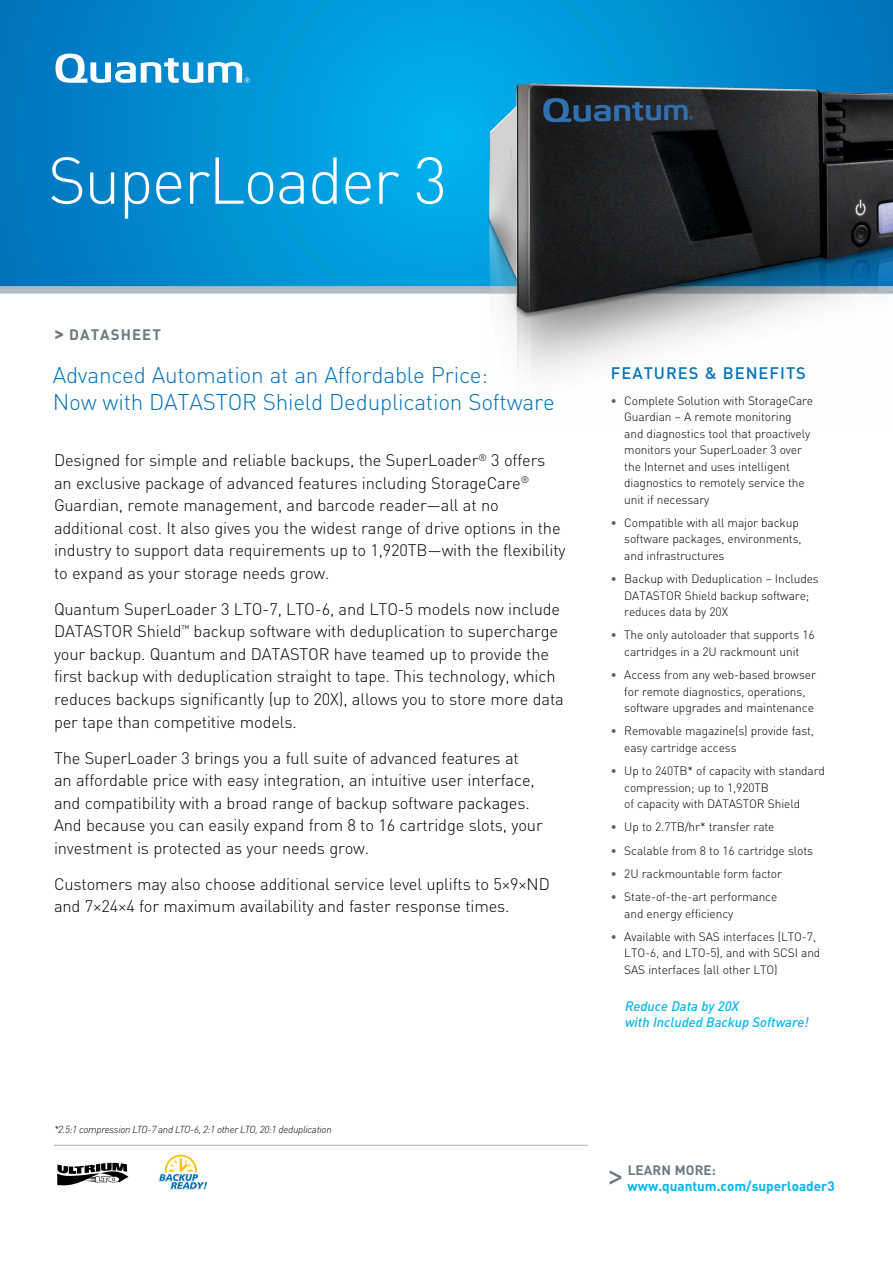
<style>
.page{position:relative;width:893px;height:1263px;background:#fff}
.page>*{position:absolute;margin:0;border:0;box-sizing:border-box;transform-origin:0 0}
.P1_main_copy_block{font:300 64.95px "DIN Pro";letter-spacing:-.03em;color:#fff}
.P1_tab_title{font:35.4px "DIN Pro";color:#6b7b84}
.P1_main_copy_block-2{font:300 22.5px/27px "DIN Pro";letter-spacing:-.01em;color:#0072bc}
.P1_main_copy_block-3{font:300 16.5px/22.5px "DIN Pro";letter-spacing:-.01em;color:#000}
.P1_tab_title-2{font:500 16.5px "DIN Pro";letter-spacing:.06em;color:#0072bc}
.P1_main_copy_block-4{font:700 15px "DIN Pro";letter-spacing:.07em;color:#6b7b84}
.P1_tab_title-3{font:italic 500 13.5px/16.2px "DIN Pro";color:#00b6f1}
.P1_tab_title-4{font:700 13.5px "DIN Pro";color:#00b6f1}
.P1_tab_title-5{font:700 13.5px "DIN Pro";letter-spacing:.01em;color:#6b7b84}
.t1{font:300 12px/16.5px "DIN Pro";letter-spacing:-.01em;color:#000}
.t2{font:italic 300 10.2px "DIN Pro";letter-spacing:-.03em;color:#000}
.s1{font-size:18.75px}
.s2{font-weight:700;color:#636466}
</style>
<div class="page">
<svg style="left:0;top:0;width:893px;height:286px"></svg>
<svg style="left:56px;top:54px;width:194px;height:29px"></svg>
<div style="left:0;top:286px;width:893px;height:8px;background:#b1bac0"></div>
<img style="left:486px;top:84px;width:407px;height:291px">
<hr style="left:54px;top:1145px;width:534px;height:1px;background:#b1bac0">
<svg style="left:57px;top:1163px;width:71px;height:22px"></svg>
<svg style="left:158px;top:1155px;width:49px;height:35px"></svg>
<p class="P1_main_copy_block" style="left:48px;top:130px;width:401px">SuperLoader 3</p>
<p class="P1_main_copy_block-4" style="left:54px;top:322px;width:108px"><span class="s1">&gt;</span> DATASHEET</p>
<p class="P1_main_copy_block-2" style="left:53px;top:360px;width:503px">Advanced Automation at an Affordable Price:<br>Now with DATASTOR Shield Deduplication Software</p>
<p class="P1_main_copy_block-3" style="left:54px;top:448px;width:513px">Designed for simple and reliable backups, the SuperLoader<sup>®</sup> 3 offers an exclusive package of advanced features including StorageCare<sup>® </sup>Guardian, remote management, and barcode reader—all at no additional cost. It also gives you the widest range of drive options in the industry to support data requirements up to 1,920TB—with the flexibility to expand as your storage needs grow.</p>
<p class="P1_main_copy_block-3" style="left:54px;top:596px;width:511px">Quantum SuperLoader 3 LTO-7, LTO-6, and LTO-5 models now include DATASTOR Shield<sup>™</sup> backup software with deduplication to supercharge your backup. Quantum and DATASTOR have teamed up to provide the first backup with deduplication straight to tape. This technology, which reduces backups significantly (up to 20X), allows you to store more data per tape than competitive models.</p>
<p class="P1_main_copy_block-3" style="left:54px;top:745px;width:490px">The SuperLoader 3 brings you a full suite of advanced features at<br>an affordable price with easy integration, an intuitive user interface, and compatibility with a broad range of backup software packages.<br>And because you can easily expand from 8 to 16 cartridge slots, your investment is protected as your needs grow.</p>
<p class="P1_main_copy_block-3" style="left:54px;top:871px;width:497px">Customers may also choose additional service level uplifts to 5×9×ND and 7×24×4 for maximum availability and faster response times.</p>
<p class="t2" style="left:54px;top:1121px;width:279px">*2.5:1 compression LTO-7 and LTO-6, 2:1 other LTO, 20:1 deduplication</p>
<p class="P1_tab_title-2" style="left:611px;top:359px;width:197px">FEATURES &amp; BENEFITS</p>
<p class="t1" style="left:624px;top:391px;width:190px;text-indent:-14px"><span class="s2">•</span> Complete Solution with StorageCare<br>Guardian – A remote monitoring and diagnostics tool that proactively monitors your SuperLoader 3 over the Internet and uses intelligent diagnostics to remotely service the unit if necessary</p>
<p class="t1" style="left:624px;top:513px;width:179px;text-indent:-14px"><span class="s2">•</span> Compatible with all major backup software packages, environments, and infrastructures</p>
<p class="t1" style="left:624px;top:569px;width:196px;text-indent:-14px"><span class="s2">•</span> Backup with Deduplication – Includes<br>DATASTOR Shield backup software; reduces data by 20X</p>
<p class="t1" style="left:611px;top:626px;width:205px;text-align:center"><span class="s2">•</span> The only autoloader that supports 16 cartridges in a 2U rackmount unit</p>
<p class="t1" style="left:624px;top:665px;width:193px;text-indent:-14px"><span class="s2">•</span> Access from any web-based browser for remote diagnostics, operations, software upgrades and maintenance</p>
<p class="t1" style="left:624px;top:722px;width:191px;text-indent:-14px"><span class="s2">•</span> Removable magazine(s) provide fast, easy cartridge access</p>
<p class="t1" style="left:624px;top:761px;width:202px;text-indent:-14px"><span class="s2">•</span> Up to 240TB* of capacity with standard compression; up to 1,920TB<br>of capacity with DATASTOR Shield</p>
<p class="t1" style="left:611px;top:818px;width:165px"><span class="s2">•</span> Up to 2.7TB/hr* transfer rate</p>
<p class="t1" style="left:611px;top:841px;width:204px"><span class="s2">•</span> Scalable from 8 to 16 cartridge slots</p>
<p class="t1" style="left:611px;top:864px;width:173px"><span class="s2">•</span> 2U rackmountable form factor</p>
<p class="t1" style="left:624px;top:887px;width:155px;text-indent:-14px"><span class="s2">•</span> State-of-the-art performance and energy efficiency</p>
<p class="t1" style="left:624px;top:927px;width:198px;text-indent:-14px"><span class="s2">•</span> Available with SAS interfaces (LTO-7,<br>LTO-6, and LTO-5), and with SCSI and<br>SAS interfaces (all other LTO)</p>
<p class="P1_tab_title-3" style="left:625px;top:996px;width:185px">Reduce Data by 20X<br>with Included Backup Software!</p>
<p class="P1_tab_title-5" style="left:628px;top:1159px;width:90px">LEARN MORE:</p>
<p class="P1_tab_title" style="left:606px;top:1146px;width:20px">&gt;</p>
<p class="P1_tab_title-4" style="left:628px;top:1175px;width:209px">www.quantum.com/superloader3</p>
</div>
